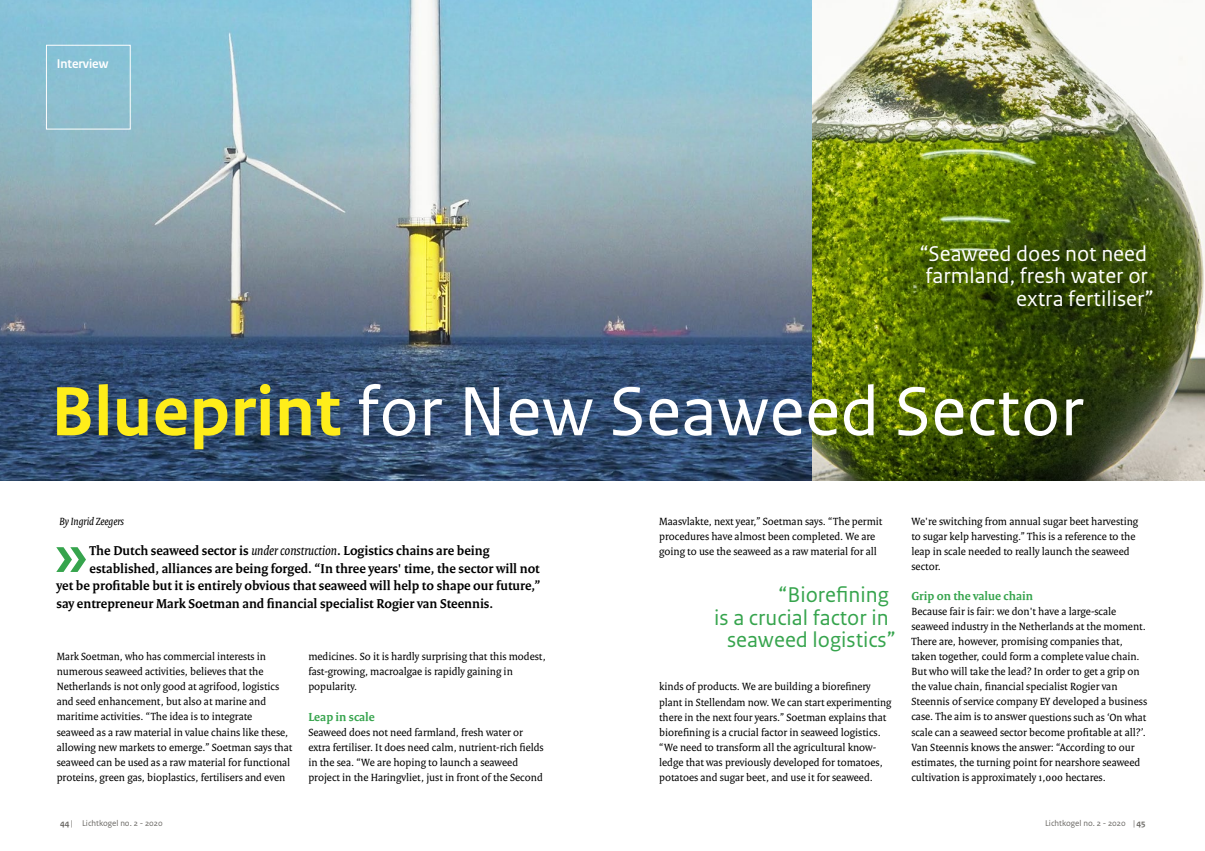
<style>
.page{position:relative;width:1205px;height:851px;background:#fff}
.page>*{position:absolute;margin:0;border:0;box-sizing:border-box;transform-origin:0 0}
.t1{font:73.25px "Rijksoverheid Sans Text";color:#fff}
.t2{font:22.5px "Rijksoverheid Sans Text";color:#fff}
.t3{font:22.5px "Rijksoverheid Sans Text";color:#36a44d}
.t4{font:700 13.75px/17.5px "Rijksoverheid Serif";color:#000}
.t5{font:700 13.25px "Rijksoverheid Sans Heading";color:#fff}
.t6{font:700 12.5px "Rijksoverheid Serif";color:#36a44d}
.t7{font:11.25px/15px "Rijksoverheid Serif";color:#000}
.t8{font:italic 11.25px "Rijksoverheid Serif";color:#000}
.t9{font:8.75px "Rijksoverheid Sans Text";color:#6a6864}
.s1{font-weight:700;color:#ffed1a}
.s2{font-weight:400;font-style:italic}
.s3{font-weight:700}
</style>
<div class="page">
<img style="left:0;top:0;width:1205px;height:480px">
<div style="left:46px;top:45px;width:85px;height:84px;border:1px solid #fff"></div>
<svg style="left:56px;top:547px;width:30px;height:25px"></svg>
<p class="t5" style="left:57px;top:56px;width:53px">Interview</p>
<p class="t2" style="left:919px;top:240px;width:229px">“Seaweed does not need</p>
<p class="t2" style="left:925px;top:263px;width:224px">farmland, fresh water or</p>
<p class="t2" style="left:1016px;top:285px;width:139px">extra fertiliser”</p>
<p class="t1" style="left:51px;top:369px;width:1035px"><span class="s1">Blueprint</span> for New Seaweed Sector</p>
<p class="t8" style="left:59px;top:515px;width:66px">By Ingrid Zeegers</p>
<p class="t4" style="left:90px;top:542px;width:452px">The Dutch seaweed sector is <span class="s2">under construction</span>. Logistics chains are being established, alliances are being forged. “In three years' time, the sector will not</p>
<p class="t4" style="left:57px;top:577px;width:485px">yet be profitable but it is entirely obvious that seaweed will help to shape our future,” say entrepreneur Mark Soetman and financial specialist Rogier van Steennis.</p>
<p class="t7" style="left:57px;top:649px;width:237px">Mark Soetman, who has commercial interests in numerous seaweed activities, believes that the Netherlands is not only good at agrifood, logistics and seed enhancement, but also at marine and maritime activities. “The idea is to integrate seaweed as a raw material in value chains like these, allowing new markets to emerge.” Soetman says that seaweed can be used as a raw material for functional proteins, green gas, bioplastics, fertilisers and even</p>
<p class="t7" style="left:308px;top:649px;width:239px">medicines. So it is hardly surprising that this modest, fast-growing, macroalgae is rapidly gaining in</p>
<p class="t7" style="left:308px;top:679px;width:50px">popularity.</p>
<p class="t6" style="left:308px;top:708px;width:68px">Leap in scale</p>
<p class="t7" style="left:308px;top:724px;width:237px">Seaweed does not need farmland, fresh water or extra fertiliser. It does need calm, nutrient-rich fields in the sea. “We are hoping to launch a seaweed project in the Haringvliet, just in front of the Second</p>
<p class="t7" style="left:659px;top:514px;width:225px">Maasvlakte, next year,” Soetman says. “The permit procedures have almost been completed. We are going to use the seaweed as a raw material for all</p>
<p class="t3" style="left:778px;top:581px;width:112px">“Biorefining</p>
<p class="t3" style="left:714px;top:604px;width:176px">is a crucial factor in</p>
<p class="t3" style="left:727px;top:626px;width:170px">seaweed logistics”</p>
<p class="t7" style="left:659px;top:679px;width:234px">kinds of products. We are building a biorefinery plant in Stellendam now. We can start experimenting there in the next four years.” Soetman explains that biorefining is a crucial factor in seaweed logistics.</p>
<p class="t7" style="left:659px;top:739px;width:225px">“We need to transform all the agricultural know&shy;ledge that was previously developed for tomatoes, potatoes and sugar beet, and use it for seaweed.</p>
<p class="t7" style="left:911px;top:514px;width:228px">We're switching from annual sugar beet harvesting to sugar kelp harvesting.” This is a reference to the leap in scale needed to really launch the seaweed sector.</p>
<p class="t6" style="left:911px;top:588px;width:123px">Grip on the value chain</p>
<p class="t7" style="left:911px;top:604px;width:237px">Because fair is fair: we don't have a large-scale seaweed industry in the Netherlands at the moment.<br>There are, however, promising companies that, taken together, could form a complete value chain.<br>But who will take the lead? In order to get a grip on the value chain, financial specialist Rogier van Steennis of service company EY developed a business case. The aim is to answer questions such as ‘On what scale can a seaweed sector become profitable at all?’.<br>Van Steennis knows the answer: “According to our estimates, the turning point for nearshore seaweed cultivation is approximately 1,000 hectares.</p>
<p class="t9" style="left:60px;top:817px;width:104px"><span class="s3">44</span> | Lichtkogel no. 2 - 2020</p>
<p class="t9" style="left:1045px;top:817px;width:102px">Lichtkogel no. 2 - 2020 | <span class="s3">45</span></p>
</div>
